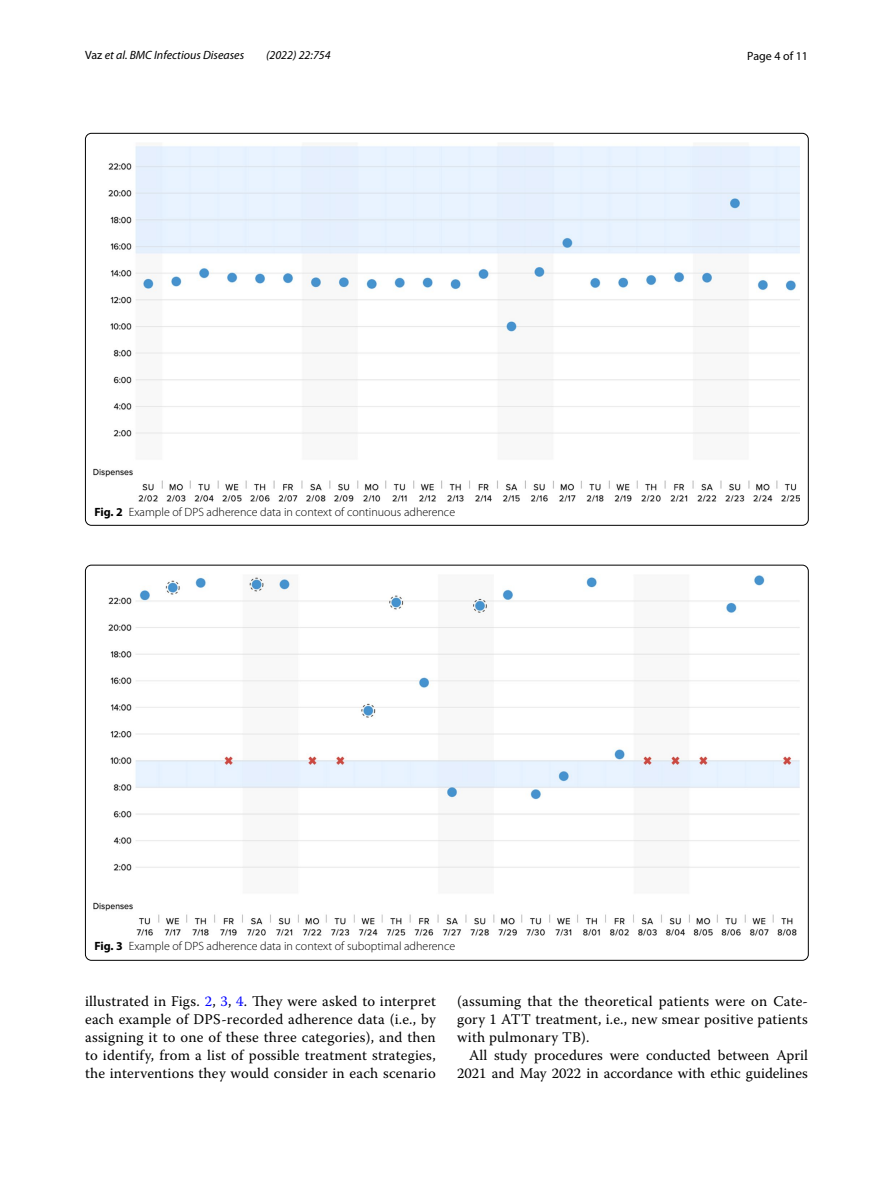
<style>
.page{position:relative;width:893px;height:1187px;background:#fff}
.page>*{position:absolute;margin:0;border:0;box-sizing:border-box;transform-origin:0 0}
.t1{font:14.7px/18px "Warnock Pro";letter-spacing:.01em;color:#000;text-align:justify}
.t2{font:300 12px "Myriad Pro";color:#000}
.t3{font:italic 12px "Myriad Pro";color:#000}
.t4{font:12px "Myriad Pro";color:#000}
.s1{font-style:normal}
.s2{font-weight:700}
.s3{color:#00f}
</style>
<div class="page">
<img style="left:94px;top:143px;width:706px;height:358px">
<img style="left:94px;top:575px;width:706px;height:360px">
<p class="t3" style="left:85px;top:48px;width:161px"><span class="s1">Vaz</span> et al. BMC Infectious Diseases</p>
<p class="t3" style="left:266px;top:48px;width:66px">(2022) 22:754</p>
<p class="t4" style="left:747px;top:48px;width:62px">Page 4 of 11</p>
<p class="t2" style="left:94px;top:505px;width:362px"><span class="s2">Fig. 2</span> Example of DPS adherence data in context of continuous adherence</p>
<p class="t2" style="left:94px;top:939px;width:362px"><span class="s2">Fig. 3</span> Example of DPS adherence data in context of suboptimal adherence</p>
<p class="t1" style="left:85px;top:992px;width:352px">illustrated in Figs. <span class="s3">2</span>, <span class="s3">3</span>, <span class="s3">4</span>. They were asked to interpret each example of DPS-recorded adherence data (i.e., by assigning it to one of these three categories), and then to identify, from a list of possible treatment strategies, the interventions they would consider in each scenario</p>
<p class="t1" style="left:457px;top:992px;width:352px">(assuming that the theoretical patients were on Cate&shy;gory 1 ATT treatment, i.e., new smear positive patients with pulmonary TB).</p>
<p class="t1" style="left:457px;top:1046px;width:352px;text-align:right">All study procedures were conducted between April<br>2021 and May 2022 in accordance with ethic guidelines</p>
</div>
